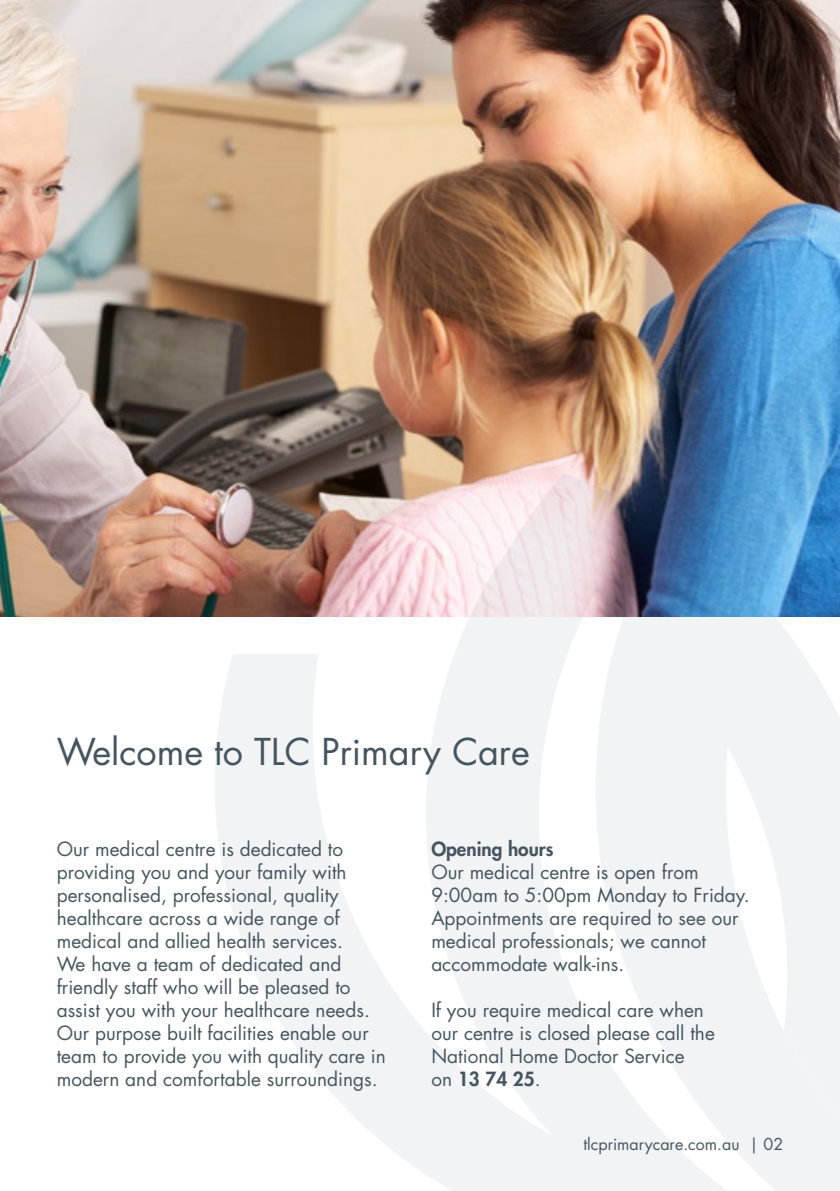
<style>
.page{position:relative;width:840px;height:1191px;background:#fff}
.page>*{position:absolute;margin:0;border:0;box-sizing:border-box;transform-origin:0 0}
.t1{font:36px "Futura Std";color:#455560}
.t2{font:19px/23px "Futura Std";color:#455560}
.t3{font:800 19px "Futura Std";color:#455560}
.t4{font:16px "Futura Std";color:#455560}
.s1{font-weight:800}
</style>
<div class="page">
<img style="left:0;top:0;width:839px;height:617px">
<svg style="left:425px;top:543px;width:84px;height:111px"></svg>
<svg style="left:215px;top:654px;width:380px;height:537px;fill:#f2f3f4"></svg>
<svg style="left:595px;top:358px;width:244px;height:833px"></svg>
<svg style="left:806px;top:312px;width:33px;height:878px"></svg>
<svg style="left:509px;top:474px;width:330px;height:652px;fill:#f2f3f4"></svg>
<h1 class="t1" style="left:57px;top:729px;width:474px">Welcome to TLC Primary Care</h1>
<p class="t2" style="left:57px;top:837px;width:330px">Our medical centre is dedicated to providing you and your family with personalised, professional, quality healthcare across a wide range of medical and allied health services.<br>We have a team of dedicated and friendly staff who will be pleased to assist you with your healthcare needs.<br>Our purpose built facilities enable our team to provide you with quality care in modern and comfortable surroundings.</p>
<p class="t3" style="left:431px;top:837px;width:124px">Opening hours</p>
<p class="t2" style="left:431px;top:860px;width:320px">Our medical centre is open from<br>9:00am to 5:00pm Monday to Friday.<br>Appointments are required to see our medical professionals; we cannot accommodate walk-ins.</p>
<p class="t2" style="left:431px;top:998px;width:285px">If you require medical care when our centre is closed please call the<br>National Home Doctor Service<br>on <span class="s1">13 74 25</span>.</p>
<p class="t4" style="left:583px;top:1133px;width:201px">tlcprimarycare.com.au | 02</p>
</div>
